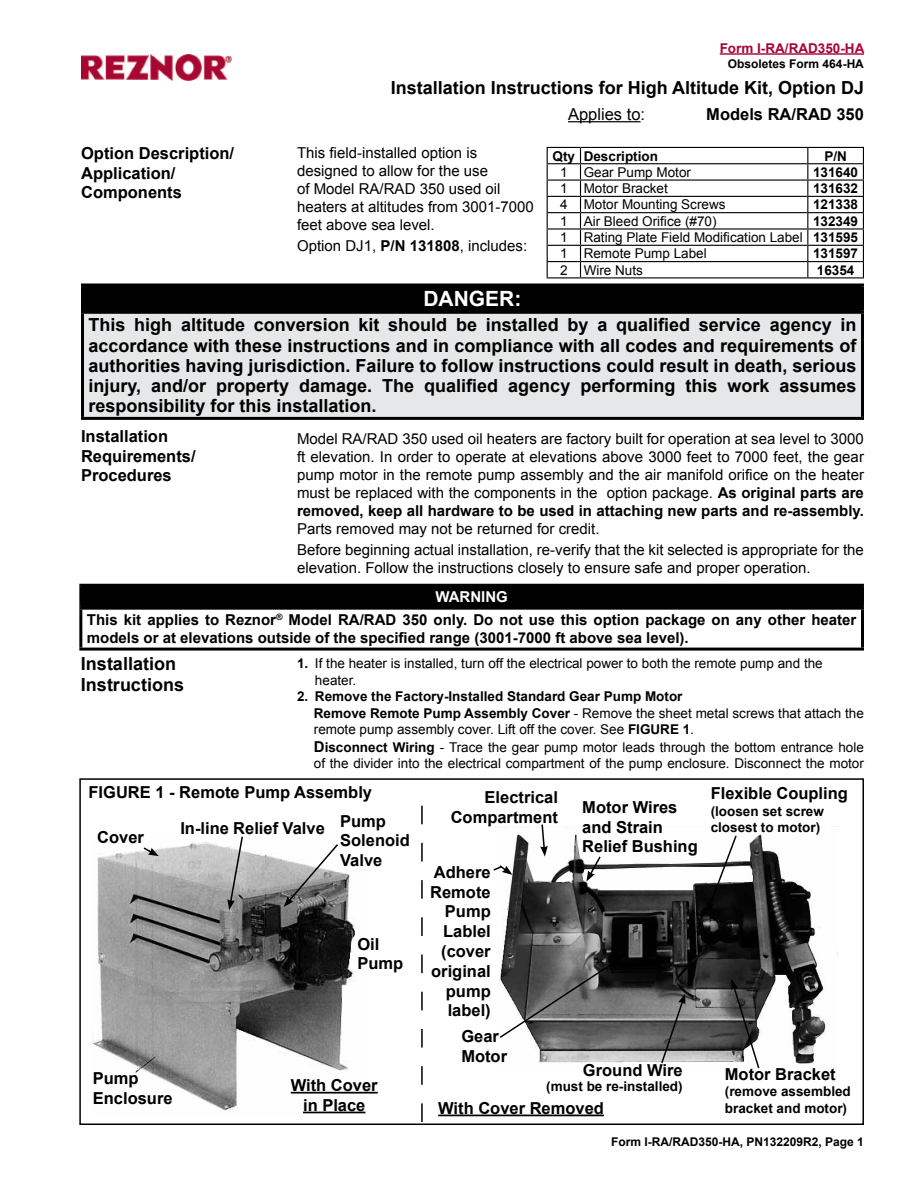
<style>
.page{position:relative;width:918px;height:1188px;background:#fff}
.page>*{position:absolute;margin:0;border:0;box-sizing:border-box;transform-origin:0 0}
.t1{font:700 21px "Arial";color:#fff}
.t2{font:700 18px/20.2px "Arial";color:#000;text-align:justify}
.t3{font:700 16.5px/19.8px "Arial";color:#000}
.t4{font:16.5px "Arial";color:#000}
.t5{font:15px/18px "Arial";color:#000}
.t6{font:700 15px/23px "Arial";color:#000;text-align:center}
.t7{font:13.5px/16.4px "Arial";color:#000}
.t8{font:700 13.5px/16.2px "Arial";color:#000}
.t9{font:700 13.5px "Arial";color:#a90533}
.t10{font:700 12px "Arial";color:#000}
.s1{font-weight:700}
.s2{color:#fff}
.s3{font-weight:400}
.s4{font-weight:700;font-size:15px}
</style>
<div class="page">
<hr style="left:568px;top:121px;width:73px;height:1px;background:#000">
<hr style="left:720px;top:53px;width:144px;height:2px;background:#a90533">
<div style="left:82px;top:285px;width:780px;height:27px;background:#000"></div>
<div style="left:82px;top:312px;width:780px;height:106px;background:#e6e7e8"></div>
<hr style="left:81px;top:284px;width:783px;height:2px;background:#000">
<hr style="left:81px;top:287px;width:3px;height:24px;background:#000">
<hr style="left:861px;top:287px;width:3px;height:24px;background:#000">
<hr style="left:81px;top:311px;width:783px;height:3px;background:#000">
<hr style="left:81px;top:314px;width:3px;height:103px;background:#000">
<hr style="left:861px;top:314px;width:3px;height:103px;background:#000">
<hr style="left:81px;top:417px;width:783px;height:3px;background:#000">
<svg style="left:421px;top:806px;width:2px;height:316px"></svg>
<hr style="left:438px;top:1115px;width:166px;height:1px;background:#000">
<img style="left:502px;top:826px;width:335px;height:238px">
<img style="left:90px;top:842px;width:277px;height:272px">
<svg style="left:142px;top:846px;width:17px;height:10px"></svg>
<svg style="left:227px;top:836px;width:17px;height:74px"></svg>
<svg style="left:498px;top:956px;width:126px;height:83px;background:#6c6c6c"></svg>
<svg style="left:660px;top:994px;width:25px;height:70px;background:#737373"></svg>
<svg style="left:731px;top:979px;width:30px;height:90px"></svg>
<svg style="left:707px;top:834px;width:31px;height:79px"></svg>
<svg style="left:540px;top:824px;width:8px;height:33px"></svg>
<svg style="left:586px;top:855px;width:16px;height:27px"></svg>
<svg style="left:284px;top:843px;width:56px;height:64px"></svg>
<img style="left:81px;top:54px;width:150px;height:26px">
<hr style="left:547px;top:147px;width:34px;height:1px;background:#000">
<hr style="left:580px;top:147px;width:228px;height:1px;background:#000">
<hr style="left:808px;top:147px;width:56px;height:1px;background:#000">
<hr style="left:547px;top:163px;width:34px;height:1px;background:#000">
<hr style="left:580px;top:163px;width:228px;height:1px;background:#000">
<hr style="left:808px;top:163px;width:56px;height:1px;background:#000">
<hr style="left:547px;top:179px;width:34px;height:2px;background:#000">
<hr style="left:580px;top:179px;width:228px;height:2px;background:#000">
<hr style="left:808px;top:179px;width:56px;height:2px;background:#000">
<hr style="left:547px;top:196px;width:34px;height:1px;background:#000">
<hr style="left:580px;top:196px;width:228px;height:1px;background:#000">
<hr style="left:808px;top:196px;width:56px;height:1px;background:#000">
<hr style="left:547px;top:212px;width:34px;height:1px;background:#000">
<hr style="left:580px;top:212px;width:228px;height:1px;background:#000">
<hr style="left:808px;top:212px;width:56px;height:1px;background:#000">
<hr style="left:547px;top:228px;width:34px;height:2px;background:#000">
<hr style="left:580px;top:228px;width:228px;height:2px;background:#000">
<hr style="left:808px;top:228px;width:56px;height:2px;background:#000">
<hr style="left:547px;top:245px;width:34px;height:1px;background:#000">
<hr style="left:580px;top:245px;width:228px;height:1px;background:#000">
<hr style="left:808px;top:245px;width:56px;height:1px;background:#000">
<hr style="left:547px;top:261px;width:34px;height:1px;background:#000">
<svg style="left:547px;top:148px;width:1px;height:129px"></svg>
<hr style="left:580px;top:261px;width:228px;height:1px;background:#000">
<svg style="left:580px;top:148px;width:1px;height:129px"></svg>
<hr style="left:808px;top:261px;width:56px;height:1px;background:#000">
<svg style="left:807px;top:148px;width:1px;height:129px"></svg>
<svg style="left:863px;top:148px;width:1px;height:129px"></svg>
<hr style="left:547px;top:277px;width:34px;height:1px;background:#000">
<hr style="left:580px;top:277px;width:228px;height:1px;background:#000">
<hr style="left:808px;top:277px;width:56px;height:1px;background:#000">
<div style="left:81px;top:585px;width:781px;height:23px;background:#000"></div>
<hr style="left:79px;top:584px;width:785px;height:3px;background:#000">
<hr style="left:79px;top:587px;width:3px;height:20px;background:#000">
<hr style="left:861px;top:587px;width:3px;height:20px;background:#000">
<hr style="left:79px;top:607px;width:785px;height:3px;background:#000">
<hr style="left:79px;top:610px;width:3px;height:38px;background:#000">
<hr style="left:861px;top:610px;width:3px;height:38px;background:#000">
<hr style="left:79px;top:648px;width:785px;height:3px;background:#000">
<hr style="left:291px;top:1092px;width:87px;height:2px;background:#000">
<hr style="left:303px;top:1112px;width:62px;height:1px;background:#000">
<svg style="left:493px;top:864px;width:19px;height:11px"></svg>
<div style="left:79px;top:778px;width:785px;height:347px;border:2px solid #000"></div>
<p class="t9" style="left:720px;top:39px;width:146px">Form I-RA/RAD350-HA</p>
<p class="t10" style="left:728px;top:55px;width:138px">Obsoletes Form 464-HA</p>
<p class="t2" style="left:391px;top:78px;width:475px">Installation Instructions for High Altitude Kit, Option DJ</p>
<p class="t3" style="left:81px;top:144px;width:155px">Option Description/<br>Application/<br>Components</p>
<p class="t5" style="left:297px;top:144px;width:238px">This field-installed option is designed to allow for the use<br>of Model RA/RAD 350 used oil heaters at altitudes from 3001-7000 feet above sea level.</p>
<p class="t5" style="left:297px;top:237px;width:232px">Option DJ1, <span class="s1">P/N 131808</span>, includes:</p>
<p class="t4" style="left:568px;top:103px;width:79px">Applies to:</p>
<p class="t3" style="left:706px;top:105px;width:159px">Models RA/RAD 350</p>
<p class="t8" style="left:553px;top:148px;width:107px">Qty Description</p>
<p class="t8" style="left:824px;top:148px;width:24px">P/N</p>
<p class="t7" style="left:560px;top:164px;width:132px">1 Gear Pump Motor</p>
<p class="t8" style="left:813px;top:164px;width:47px">131640</p>
<p class="t7" style="left:560px;top:180px;width:109px">1 Motor Bracket</p>
<p class="t8" style="left:813px;top:181px;width:47px">131632</p>
<p class="t7" style="left:560px;top:197px;width:167px">4 Motor Mounting Screws</p>
<p class="t8" style="left:813px;top:197px;width:47px">121338</p>
<p class="t7" style="left:560px;top:213px;width:158px">1 Air Bleed Orifice (#70)</p>
<p class="t7" style="left:560px;top:213px;width:300px;text-align:justify;text-indent:253px"><span class="s1">132349<br></span>1 Rating Plate Field Modification Label <span class="s1">131595<br></span>1 Remote Pump Label</p>
<p class="t8" style="left:813px;top:246px;width:47px">131597</p>
<p class="t7" style="left:560px;top:262px;width:84px">2 Wire Nuts</p>
<p class="t8" style="left:817px;top:262px;width:39px">16354</p>
<h1 class="t1" style="left:424px;top:285px;width:99px">DANGER:</h1>
<p class="t2" style="left:88px;top:316px;width:770px">This high altitude conversion kit should be installed by a qualified service agency in accordance with these instructions and in compliance with all codes and requirements of authorities having jurisdiction. Failure to follow instructions could result in death, serious injury, and/or property damage. The qualified agency performing this work assumes responsibility for this installation.</p>
<p class="t3" style="left:81px;top:427px;width:116px">Installation<br>Requirements/<br>Procedures</p>
<p class="t5" style="left:297px;top:429px;width:569px;text-align:justify">Model RA/RAD 350 used oil heaters are factory built for operation at sea level to 3000 ft elevation. In order to operate at elevations above 3000 feet to 7000 feet, the gear pump motor in the remote pump assembly and the air manifold orifice on the heater must be replaced with the components in the option package. <span class="s1">As original parts are removed, keep all hardware to be used in attaching new parts and re-assembly.</span></p>
<p class="t5" style="left:297px;top:518px;width:568px;line-height:21.1px">Parts removed may not be returned for credit.<br>Before beginning actual installation, re-verify that the kit selected is appropriate for the</p>
<p class="t5" style="left:297px;top:559px;width:515px">elevation. Follow the instructions closely to ensure safe and proper operation.</p>
<p class="t6" style="left:87px;top:586px;width:771px"><span class="s2">WARNING<br></span>This kit applies to Reznor<sup>®</sup> Model RA/RAD 350 only. Do not use this option package on any other heater</p>
<p class="t6" style="left:87px;top:627px;width:603px">models or at elevations outside of the specified range (3001-7000 ft above sea level).</p>
<p class="t7" style="left:315px;top:656px;width:509px;text-indent:-18px"><span class="s1">1.</span> If the heater is installed, turn off the electrical power to both the remote pump and the heater.</p>
<p class="t8" style="left:314px;top:688px;width:552px;line-height:16.8px;text-indent:-17px">2. Remove the Factory-Installed Standard Gear Pump Motor<br>Remove Remote Pump Assembly Cover <span class="s3">- Remove the sheet metal screws that attach the remote pump assembly cover. Lift off the cover. See</span> FIGURE 1<span class="s3">.</span></p>
<p class="t7" style="left:314px;top:740px;width:552px"><span class="s4">D</span><span class="s1">isconnect Wiring</span> - Trace the gear pump motor leads through the bottom entrance hole of the divider into the electrical compartment of the pump enclosure. Disconnect the motor</p>
<p class="t2" style="left:81px;top:653px;width:105px;line-height:21.6px">Installation<br>Instructions</p>
<p class="t3" style="left:89px;top:783px;width:285px">FIGURE 1 - Remote Pump Assembly</p>
<p class="t3" style="left:97px;top:828px;width:48px">Cover</p>
<p class="t3" style="left:180px;top:818px;width:146px">In-line Relief Valve</p>
<p class="t3" style="left:340px;top:811px;width:71px">Pump<br>Solenoid<br>Valve</p>
<p class="t3" style="left:357px;top:935px;width:47px">Oil<br>Pump</p>
<p class="t3" style="left:93px;top:1069px;width:81px">Pump<br>Enclosure</p>
<p class="t3" style="left:291px;top:1076px;width:88px;text-align:center">With Cover in Place</p>
<p class="t3" style="left:451px;top:788px;width:109px;text-align:right">Electrical<br>Compartment</p>
<p class="t3" style="left:430px;top:863px;width:62px;text-align:right">Adhere<br>Remote<br>Pump<br>Lablel (cover original pump label)</p>
<p class="t3" style="left:582px;top:799px;width:117px">Motor Wires and Strain<br>Relief Bushing</p>
<p class="t3" style="left:461px;top:1027px;width:47px">Gear<br>Motor</p>
<p class="t3" style="left:583px;top:1061px;width:101px">Ground Wire</p>
<p class="t8" style="left:546px;top:1079px;width:138px">(must be re-installed)</p>
<p class="t3" style="left:438px;top:1099px;width:167px">With Cover Removed</p>
<p class="t3" style="left:711px;top:784px;width:139px">Flexible Coupling</p>
<p class="t8" style="left:711px;top:803px;width:115px">(loosen set screw closest to motor)</p>
<p class="t3" style="left:725px;top:1065px;width:112px">Motor Bracket</p>
<p class="t8" style="left:725px;top:1084px;width:128px">(remove assembled bracket and motor)</p>
<p class="t10" style="left:611px;top:1134px;width:254px">Form I-RA/RAD350-HA, PN132209R2, Page 1</p>
</div>
